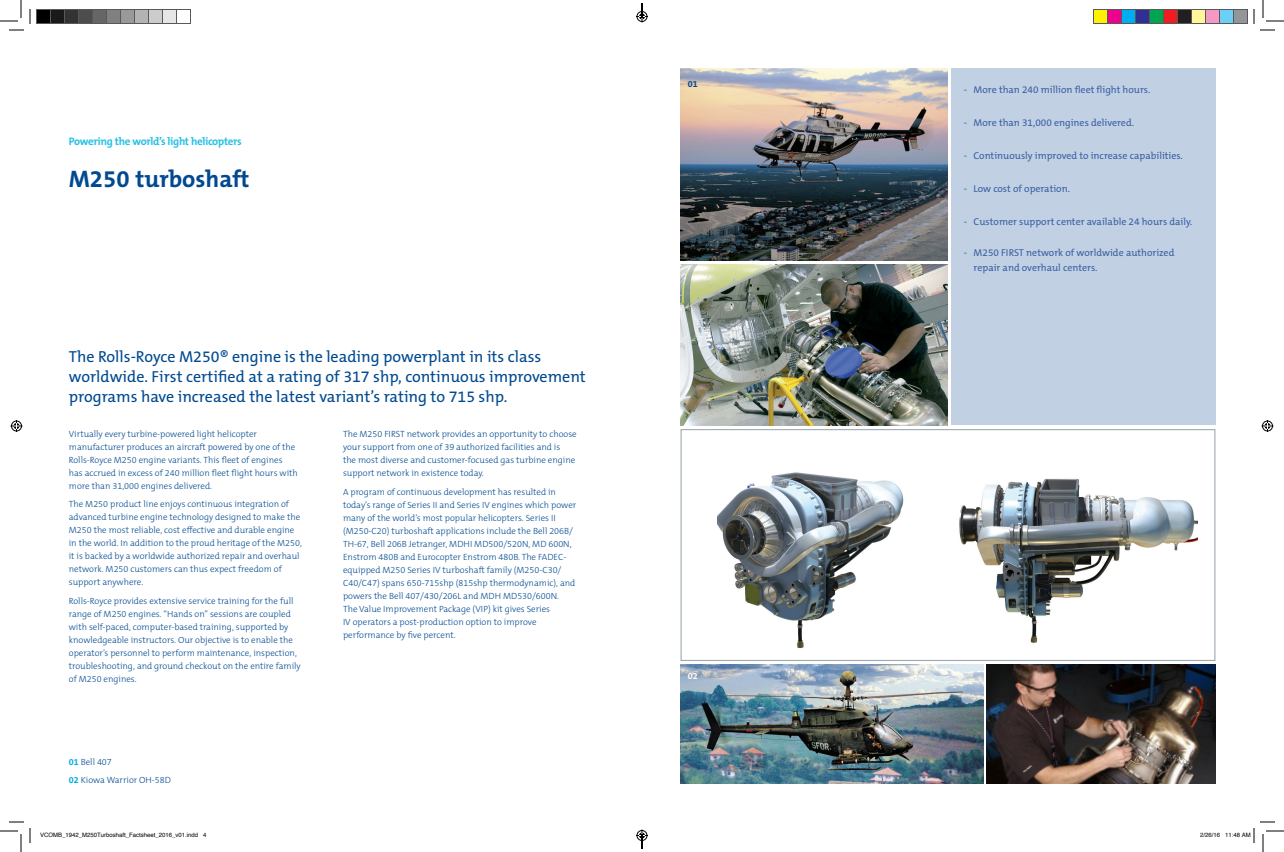
<style>
.page{position:relative;width:1284px;height:852px;background:#fff}
.page>*{position:absolute;margin:0;border:0;box-sizing:border-box;transform-origin:0 0}
.Front_cover_main_tit{font:700 24px "The Mix B W7";color:#014990}
.Body_copy{font:16px/20px "The Mix B W5 Plain";color:#014990}
.Intro_and_kicker_tex{font:700 11px "The Mix B W7";letter-spacing:-.03em;color:#27c1e4}
.Body_copy-2{font:10px "The Mix B W5 Plain";color:#3961a1}
.Body_copy-3{font:300 9px/13px "The Mix B W3";color:#014990}
.Body_copy-4{font:700 9px "The Mix B W7";color:#014990}
.Body_copy-5{font:700 9px "The Mix B W7";color:#fff}
.t1{font:6px "Helvetica";color:#000}
.s1{font-family:"The Mix B W7";font-weight:700;color:#00aedc}
</style>
<div class="page">
<img style="left:718px;top:472px;width:186px;height:177px">
<img style="left:956px;top:478px;width:242px;height:192px">
<div style="left:681px;top:429px;width:534px;height:232px;border:1px solid #94a0a9"></div>
<img style="left:681px;top:69px;width:266px;height:191px">
<img style="left:987px;top:664px;width:228px;height:119px">
<div style="left:951px;top:69px;width:264px;height:356px;background:#c2d0e4"></div>
<img style="left:681px;top:665px;width:303px;height:118px">
<img style="left:681px;top:264px;width:266px;height:161px">
<svg style="left:0;top:0;width:31px;height:31px"></svg>
<svg style="left:0;top:821px;width:31px;height:31px"></svg>
<svg style="left:1253px;top:0;width:31px;height:31px"></svg>
<svg style="left:10px;top:420px;width:12px;height:12px"></svg>
<svg style="left:1262px;top:420px;width:12px;height:12px"></svg>
<div style="left:36px;top:10px;width:14px;height:14px;background:#000"></div>
<div style="left:36px;top:9px;width:15px;height:15px;border:1px solid #595959"></div>
<div style="left:50px;top:10px;width:14px;height:14px;background:#1a1a1a"></div>
<div style="left:50px;top:9px;width:15px;height:15px;border:1px solid #595959"></div>
<div style="left:64px;top:10px;width:14px;height:14px;background:#333"></div>
<div style="left:64px;top:9px;width:15px;height:15px;border:1px solid #595959"></div>
<div style="left:78px;top:10px;width:14px;height:14px;background:#4d4d4d"></div>
<div style="left:78px;top:9px;width:15px;height:15px;border:1px solid #595959"></div>
<div style="left:92px;top:10px;width:14px;height:14px;background:#666"></div>
<div style="left:92px;top:9px;width:15px;height:15px;border:1px solid #595959"></div>
<div style="left:106px;top:10px;width:14px;height:14px;background:#808080"></div>
<div style="left:106px;top:9px;width:15px;height:15px;border:1px solid #595959"></div>
<div style="left:120px;top:10px;width:14px;height:14px;background:#999"></div>
<div style="left:120px;top:9px;width:15px;height:15px;border:1px solid #595959"></div>
<div style="left:134px;top:10px;width:14px;height:14px;background:#b3b3b3"></div>
<div style="left:134px;top:9px;width:15px;height:15px;border:1px solid #595959"></div>
<div style="left:148px;top:10px;width:14px;height:14px;background:#ccc"></div>
<div style="left:148px;top:9px;width:15px;height:15px;border:1px solid #595959"></div>
<div style="left:162px;top:10px;width:14px;height:14px;background:#e6e6e6"></div>
<div style="left:162px;top:9px;width:15px;height:15px;border:1px solid #595959"></div>
<div style="left:176px;top:9px;width:15px;height:15px;border:1px solid #595959"></div>
<div style="left:1094px;top:10px;width:14px;height:14px;background:#fff101"></div>
<div style="left:1093px;top:9px;width:15px;height:15px;border:1px solid #595959"></div>
<div style="left:1108px;top:10px;width:14px;height:14px;background:#ed028c"></div>
<div style="left:1107px;top:9px;width:15px;height:15px;border:1px solid #595959"></div>
<div style="left:1122px;top:10px;width:14px;height:14px;background:#00aeef"></div>
<div style="left:1121px;top:9px;width:15px;height:15px;border:1px solid #595959"></div>
<div style="left:1136px;top:10px;width:14px;height:14px;background:#2e3092"></div>
<div style="left:1135px;top:9px;width:15px;height:15px;border:1px solid #595959"></div>
<div style="left:1150px;top:10px;width:14px;height:14px;background:#00a54f"></div>
<div style="left:1149px;top:9px;width:15px;height:15px;border:1px solid #595959"></div>
<div style="left:1164px;top:10px;width:14px;height:14px;background:#ee1d23"></div>
<div style="left:1163px;top:9px;width:15px;height:15px;border:1px solid #595959"></div>
<div style="left:1178px;top:10px;width:14px;height:14px;background:#231f20"></div>
<div style="left:1177px;top:9px;width:15px;height:15px;border:1px solid #595959"></div>
<div style="left:1192px;top:10px;width:14px;height:14px;background:#fff79a"></div>
<div style="left:1191px;top:9px;width:15px;height:15px;border:1px solid #595959"></div>
<div style="left:1206px;top:10px;width:14px;height:14px;background:#f499c2"></div>
<div style="left:1205px;top:9px;width:15px;height:15px;border:1px solid #595959"></div>
<div style="left:1220px;top:10px;width:14px;height:14px;background:#6bcff6"></div>
<div style="left:1219px;top:9px;width:15px;height:15px;border:1px solid #595959"></div>
<div style="left:1234px;top:10px;width:14px;height:14px;background:#939598"></div>
<div style="left:1233px;top:9px;width:15px;height:15px;border:1px solid #595959"></div>
<svg style="left:1253px;top:821px;width:31px;height:31px"></svg>
<svg style="left:636px;top:3px;width:12px;height:19px"></svg>
<svg style="left:636px;top:830px;width:12px;height:19px"></svg>
<p class="Intro_and_kicker_tex" style="left:69px;top:134px;width:174px">Powering the world’s light helicopters</p>
<p class="Front_cover_main_tit" style="left:69px;top:164px;width:182px">M250 turboshaft</p>
<p class="Body_copy" style="left:69px;top:346px;width:518px">The Rolls-Royce M250® engine is the leading powerplant in its class worldwide. First certified at a rating of 317 shp, continuous improvement programs have increased the latest variant’s rating to 715 shp.</p>
<p class="Body_copy-3" style="left:69px;top:427px;width:230px">Virtually every turbine-powered light helicopter manufacturer produces an aircraft powered by one of the Rolls-Royce M250 engine variants. This fleet of engines has accrued in excess of 240 million fleet flight hours with more than 31,000 engines delivered.</p>
<p class="Body_copy-3" style="left:69px;top:498px;width:235px">The M250 product line enjoys continuous integration of advanced turbine engine technology designed to make the M250 the most reliable, cost effective and durable engine in the world. In addition to the proud heritage of the M250, it is backed by a worldwide authorized repair and overhaul network. M250 customers can thus expect freedom of support anywhere.</p>
<p class="Body_copy-3" style="left:69px;top:595px;width:233px">Rolls-Royce provides extensive service training for the full range of M250 engines. “Hands on” sessions are coupled with self-paced, computer-based training, supported by knowledgeable instructors. Our objective is to enable the operator’s personnel to perform maintenance, inspection, troubleshooting, and ground checkout on the entire family of M250 engines.</p>
<p class="Body_copy-3" style="left:343px;top:427px;width:235px">The M250 FIRST network provides an opportunity to choose your support from one of 39 authorized facilities and is<br>the most diverse and customer-focused gas turbine engine support network in existence today.</p>
<p class="Body_copy-3" style="left:343px;top:485px;width:235px">A program of continuous development has resulted in today’s range of Series II and Series IV engines which power many of the world’s most popular helicopters. Series II (M250-C20) turboshaft applications include the Bell 206B/ TH-67, Bell 206B Jetranger, MDHI MD500/520N, MD 600N, Enstrom 480B and Eurocopter Enstrom 480B. The FADEC&shy;equipped M250 Series IV turboshaft family (M250-C30/ C40/C47) spans 650-715shp (815shp thermodynamic), and powers the Bell 407/430/206L and MDH MD530/600N.<br>The Value Improvement Package (VIP) kit gives Series<br>IV operators a post-production option to improve performance by five percent.</p>
<p class="Body_copy-3" style="left:69px;top:756px;width:45px"><span class="s1">01</span> Bell 407</p>
<p class="Body_copy-3" style="left:69px;top:774px;width:104px"><span class="s1">02</span> Kiowa Warrior OH-58D</p>
<p class="Body_copy-4" style="left:688px;top:78px;width:11px">01</p>
<p class="Body_copy-5" style="left:688px;top:670px;width:11px">02</p>
<p class="Body_copy-2" style="left:964px;top:83px;width:188px">- More than 240 million fleet flight hours.</p>
<p class="Body_copy-2" style="left:964px;top:116px;width:172px">- More than 31,000 engines delivered.</p>
<p class="Body_copy-2" style="left:964px;top:149px;width:221px">- Continuously improved to increase capabilities.</p>
<p class="Body_copy-2" style="left:964px;top:182px;width:108px">- Low cost of operation.</p>
<p class="Body_copy-2" style="left:964px;top:215px;width:230px">- Customer support center available 24 hours daily.</p>
<p class="Body_copy-2" style="left:964px;top:246px;width:212px">- M250 FIRST network of worldwide authorized</p>
<p class="Body_copy-2" style="left:974px;top:261px;width:125px">repair and overhaul centers.</p>
<p class="t1" style="left:40px;top:830px;width:168px">VCOMB_1942_M250Turboshaft_Factsheet_2016_v01.indd 4</p>
<p class="t1" style="left:1200px;top:830px;width:52px">2/26/16 11:48 AM</p>
</div>
